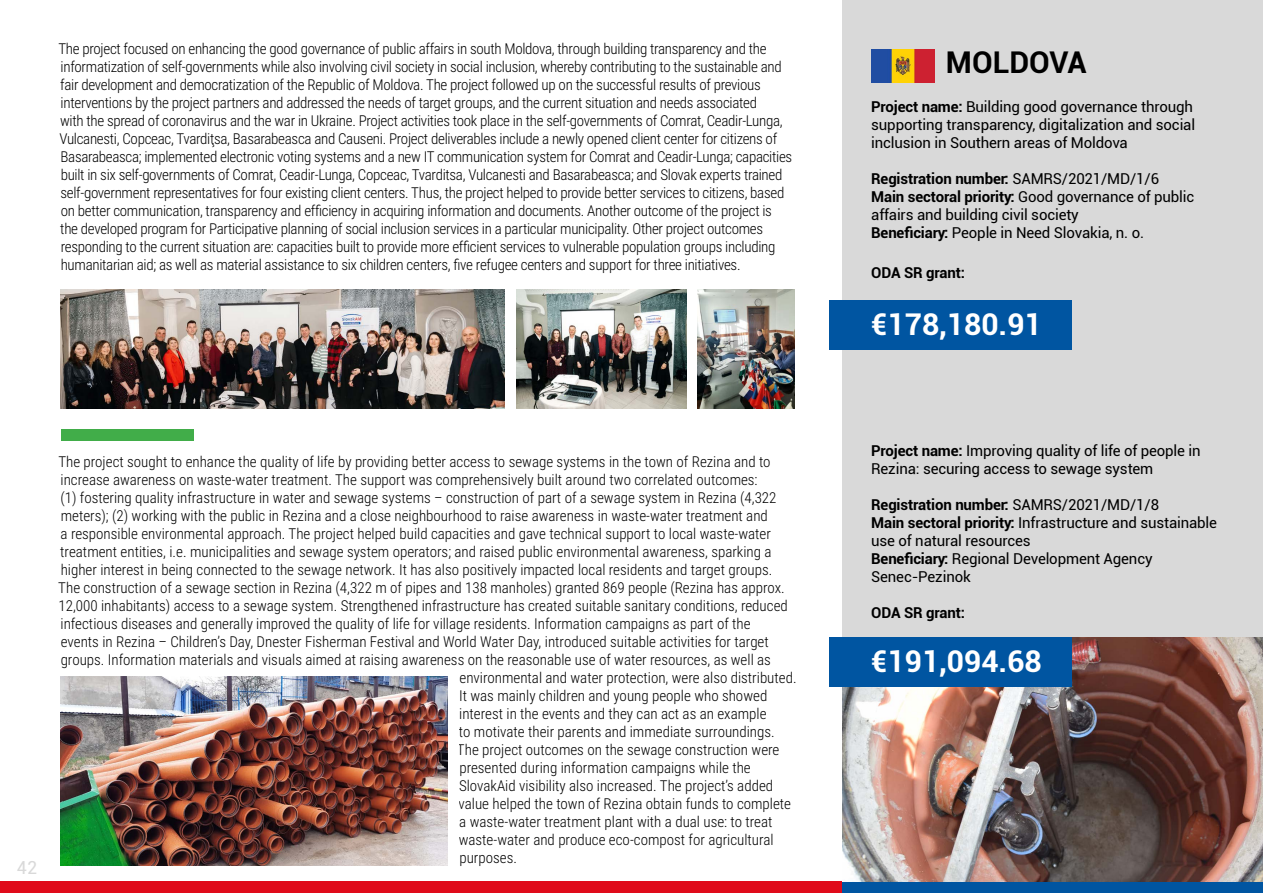
<style>
.page{position:relative;width:1263px;height:893px;background:#fff}
.page>*{position:absolute;margin:0;border:0;box-sizing:border-box;transform-origin:0 0}
.t1{font:700 30px "Roboto";color:#fff}
.t2{font:700 30px "Roboto";color:#000}
.t3{font:18px "Roboto";color:#d9d9d9}
.t4{font:300 15px/18px "Roboto Condensed";letter-spacing:-.005em;color:#000}
.t5{font:15px/18px "Roboto";letter-spacing:-.01em;color:#000}
.t6{font:700 15px "Roboto";letter-spacing:-.01em;color:#000}
.s1{font-weight:700}
</style>
<div class="page">
<div style="left:842px;top:0;width:421px;height:882px;background:#d9d9d9"></div>
<img style="left:61px;top:676px;width:386px;height:190px">
<div style="left:0;top:882px;width:842px;height:11px;background:#e00a1a"></div>
<div style="left:842px;top:882px;width:421px;height:11px;background:#0055a1"></div>
<div style="left:61px;top:429px;width:132px;height:12px;background:#41ad49"></div>
<div style="left:829px;top:300px;width:243px;height:50px;background:#0055a1"></div>
<img style="left:61px;top:289px;width:443px;height:120px">
<img style="left:871px;top:49px;width:64px;height:33px">
<img style="left:516px;top:289px;width:171px;height:120px">
<img style="left:698px;top:289px;width:97px;height:120px">
<img style="left:842px;top:637px;width:421px;height:245px">
<div style="left:829px;top:637px;width:243px;height:50px;background:#0055a1"></div>
<p class="t4" style="left:58px;top:39px;width:735px">The project focused on enhancing the good governance of public affairs in south Moldova, through building transparency and the informatization of self-governments while also involving civil society in social inclusion, whereby contributing to the sustainable and fair development and democratization of the Republic of Moldova. The project followed up on the successful results of previous interventions by the project partners and addressed the needs of target groups, and the current situation and needs associated<br>with the spread of coronavirus and the war in Ukraine. Project activities took place in the self-governments of Comrat, Ceadir-Lunga, Vulcanesti, Copceac, Tvardiţsa, Basarabeasca and Causeni. Project deliverables include a newly opened client center for citizens of Basarabeasca; implemented electronic voting systems and a new IT communication system for Comrat and Ceadir-Lunga; capacities built in six self-governments of Comrat, Ceadir-Lunga, Copceac, Tvarditsa, Vulcanesti and Basarabeasca; and Slovak experts trained self-government representatives for four existing client centers. Thus, the project helped to provide better services to citizens, based on better communication, transparency and efficiency in acquiring information and documents. Another outcome of the project is<br>the developed program for Participative planning of social inclusion services in a particular municipality. Other project outcomes responding to the current situation are: capacities built to provide more efficient services to vulnerable population groups including humanitarian aid; as well as material assistance to six children centers, five refugee centers and support for three initiatives.</p>
<p class="t3" style="left:17px;top:855px;width:22px">42</p>
<p class="t4" style="left:58px;top:452px;width:714px">The project sought to enhance the quality of life by providing better access to sewage systems in the town of Rezina and to</p>
<p class="t4" style="left:61px;top:470px;width:698px">increase awareness on waste-water treatment. The support was comprehensively built around two correlated outcomes:</p>
<p class="t4" style="left:60px;top:488px;width:718px">(1) fostering quality infrastructure in water and sewage systems – construction of part of a sewage system in Rezina (4,322</p>
<p class="t4" style="left:61px;top:506px;width:709px">meters); (2) working with the public in Rezina and a close neighbourhood to raise awareness in waste-water treatment and</p>
<p class="t4" style="left:61px;top:524px;width:712px">a responsible environmental approach. The project helped build capacities and gave technical support to local waste-water</p>
<p class="t4" style="left:60px;top:542px;width:713px">treatment entities, i.e. municipalities and sewage system operators; and raised public environmental awareness, sparking a</p>
<p class="t4" style="left:61px;top:560px;width:713px">higher interest in being connected to the sewage network. It has also positively impacted local residents and target groups.</p>
<p class="t4" style="left:58px;top:578px;width:728px">The construction of a sewage section in Rezina (4,322 m of pipes and 138 manholes) granted 869 people (Rezina has approx.</p>
<p class="t4" style="left:58px;top:596px;width:731px">12,000 inhabitants) access to a sewage system. Strengthened infrastructure has created suitable sanitary conditions, reduced</p>
<p class="t4" style="left:61px;top:614px;width:691px">infectious diseases and generally improved the quality of life for village residents. Information campaigns as part of the</p>
<p class="t4" style="left:61px;top:632px;width:709px">events in Rezina – Children’s Day, Dnester Fisherman Festival and World Water Day, introduced suitable activities for target</p>
<p class="t4" style="left:61px;top:650px;width:712px">groups. Information materials and visuals aimed at raising awareness on the reasonable use of water resources, as well as</p>
<p class="t4" style="left:459px;top:668px;width:339px">environmental and water protection, were also distributed.</p>
<p class="t4" style="left:459px;top:686px;width:310px">It was mainly children and young people who showed</p>
<p class="t4" style="left:459px;top:704px;width:309px">interest in the events and they can act as an example</p>
<p class="t4" style="left:459px;top:722px;width:317px">to motivate their parents and immediate surroundings.</p>
<p class="t4" style="left:457px;top:740px;width:324px">The project outcomes on the sewage construction were</p>
<p class="t4" style="left:459px;top:758px;width:293px">presented during information campaigns while the</p>
<p class="t4" style="left:459px;top:776px;width:316px">SlovakAid visibility also increased. The project’s added</p>
<p class="t4" style="left:458px;top:794px;width:334px">value helped the town of Rezina obtain funds to complete</p>
<p class="t4" style="left:459px;top:812px;width:315px">a waste-water treatment plant with a dual use: to treat</p>
<p class="t4" style="left:459px;top:830px;width:316px">waste-water and produce eco-compost for agricultural</p>
<p class="t4" style="left:459px;top:848px;width:59px">purposes.</p>
<h1 class="t2" style="left:946px;top:41px;width:142px">MOLDOVA</h1>
<p class="t5" style="left:871px;top:97px;width:325px"><span class="s1">Project name:</span> Building good governance through supporting transparency, digitalization and social inclusion in Southern areas of Moldova</p>
<p class="t5" style="left:871px;top:169px;width:325px"><span class="s1">Registration number:</span> SAMRS/2021/MD/1/6<br><span class="s1">Main sectoral priority:</span> Good governance of public affairs and building civil society<br><span class="s1">Beneficiary:</span> People in Need Slovakia, n. o.</p>
<p class="t6" style="left:871px;top:262px;width:95px">ODA SR grant:</p>
<h1 class="t1" style="left:871px;top:303px;width:172px">€178,180.91</h1>
<p class="t5" style="left:871px;top:441px;width:331px"><span class="s1">Project name:</span> Improving quality of life of people in<br>Rezina: securing access to sewage system</p>
<p class="t5" style="left:871px;top:495px;width:347px"><span class="s1">Registration number:</span> SAMRS/2021/MD/1/8<br><span class="s1">Main sectoral priority:</span> Infrastructure and sustainable use of natural resources<br><span class="s1">Beneficiary:</span> Regional Development Agency Senec-Pezinok</p>
<p class="t6" style="left:871px;top:602px;width:95px">ODA SR grant:</p>
<h1 class="t1" style="left:871px;top:640px;width:172px">€191,094.68</h1>
</div>
